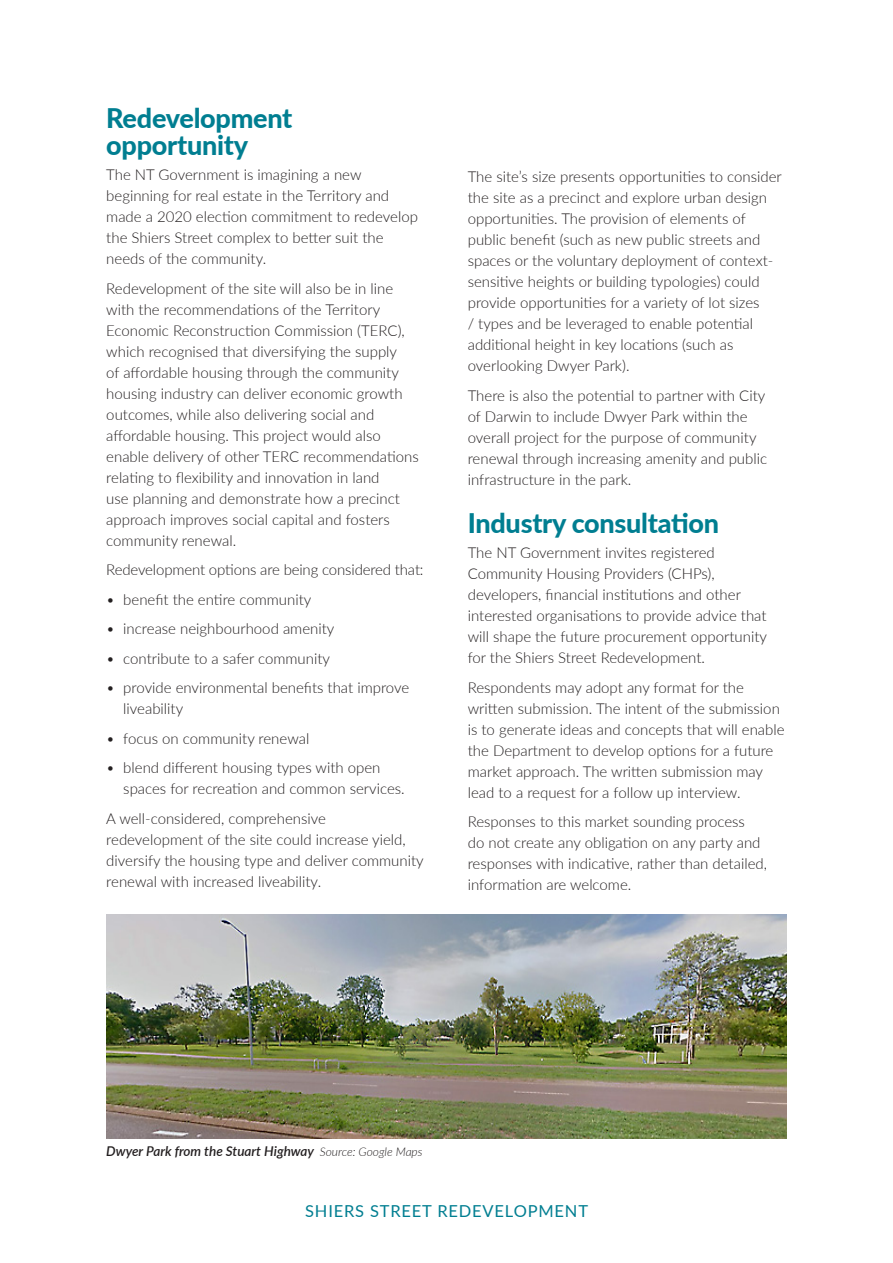
<style>
.page{position:relative;width:893px;height:1263px;background:#fff}
.page>*{position:absolute;margin:0;border:0;box-sizing:border-box;transform-origin:0 0}
.Sub_1{font:800 27px/27px "Lato";letter-spacing:-.01em;color:#007e91}
.t1{font:16.5px "Lato";letter-spacing:.05em;color:#007e91}
.Body_text{font:300 15px/21px "Lato";color:#231f20}
.Body_Point_1{font:300 15px/21px "Lato";color:#231f20}
.Photo_caption{font:italic 600 13.5px "Lato";color:#231f20}
.s1{font-weight:300;font-size:12px}
</style>
<div class="page">
<img style="left:106px;top:914px;width:681px;height:224px">
<p class="Sub_1" style="left:106px;top:104px;width:188px">Redevelopment opportunity</p>
<p class="Body_text" style="left:106px;top:164px;width:313px">The NT Government is imagining a new beginning for real estate in the Territory and made a 2020 election commitment to redevelop the Shiers Street complex to better suit the needs of the community.</p>
<p class="Body_text" style="left:106px;top:277px;width:314px">Redevelopment of the site will also be in line with the recommendations of the Territory Economic Reconstruction Commission (TERC), which recognised that diversifying the supply<br>of affordable housing through the community housing industry can deliver economic growth outcomes, while also delivering social and affordable housing. This project would also enable delivery of other TERC recommendations relating to flexibility and innovation in land<br>use planning and demonstrate how a precinct approach improves social capital and fosters community renewal.</p>
<p class="Body_text" style="left:106px;top:559px;width:319px">Redevelopment options are being considered that:</p>
<p class="Body_Point_1" style="left:106px;top:588px;width:207px">• benefit the entire community</p>
<p class="Body_Point_1" style="left:106px;top:618px;width:230px">• increase neighbourhood amenity</p>
<p class="Body_Point_1" style="left:106px;top:647px;width:225px">• contribute to a safer community</p>
<p class="Body_Point_1" style="left:123px;top:677px;width:287px;text-indent:-17px">• provide environmental benefits that improve liveability</p>
<p class="Body_Point_1" style="left:106px;top:727px;width:204px">• focus on community renewal</p>
<p class="Body_Point_1" style="left:123px;top:757px;width:283px;text-indent:-17px">• blend different housing types with open spaces for recreation and common services.</p>
<p class="Body_text" style="left:106px;top:807px;width:319px">A well-considered, comprehensive redevelopment of the site could increase yield, diversify the housing type and deliver community renewal with increased liveability.</p>
<p class="Body_text" style="left:468px;top:166px;width:316px">The site’s size presents opportunities to consider the site as a precinct and explore urban design opportunities. The provision of elements of public benefit (such as new public streets and spaces or the voluntary deployment of context&shy;sensitive heights or building typologies) could provide opportunities for a variety of lot sizes<br>/ types and be leveraged to enable potential additional height in key locations (such as overlooking Dwyer Park).</p>
<p class="Body_text" style="left:468px;top:384px;width:301px">There is also the potential to partner with City of Darwin to include Dwyer Park within the overall project for the purpose of community renewal through increasing amenity and public infrastructure in the park.</p>
<p class="Sub_1" style="left:468px;top:508px;width:253px">Industry consultation</p>
<p class="Body_text" style="left:468px;top:542px;width:301px">The NT Government invites registered Community Housing Providers (CHPs), developers, financial institutions and other interested organisations to provide advice that will shape the future procurement opportunity for the Shiers Street Redevelopment.</p>
<p class="Body_text" style="left:468px;top:676px;width:318px">Respondents may adopt any format for the written submission. The intent of the submission is to generate ideas and concepts that will enable the Department to develop options for a future market approach. The written submission may lead to a request for a follow up interview.</p>
<p class="Body_text" style="left:468px;top:811px;width:301px">Responses to this market sounding process<br>do not create any obligation on any party and responses with indicative, rather than detailed, information are welcome.</p>
<p class="Photo_caption" style="left:106px;top:1141px;width:318px">Dwyer Park from the Stuart Highway <span class="s1">Source: Google Maps</span></p>
<p class="t1" style="left:305px;top:1199px;width:284px">SHIERS STREET REDEVELOPMENT</p>
</div>
